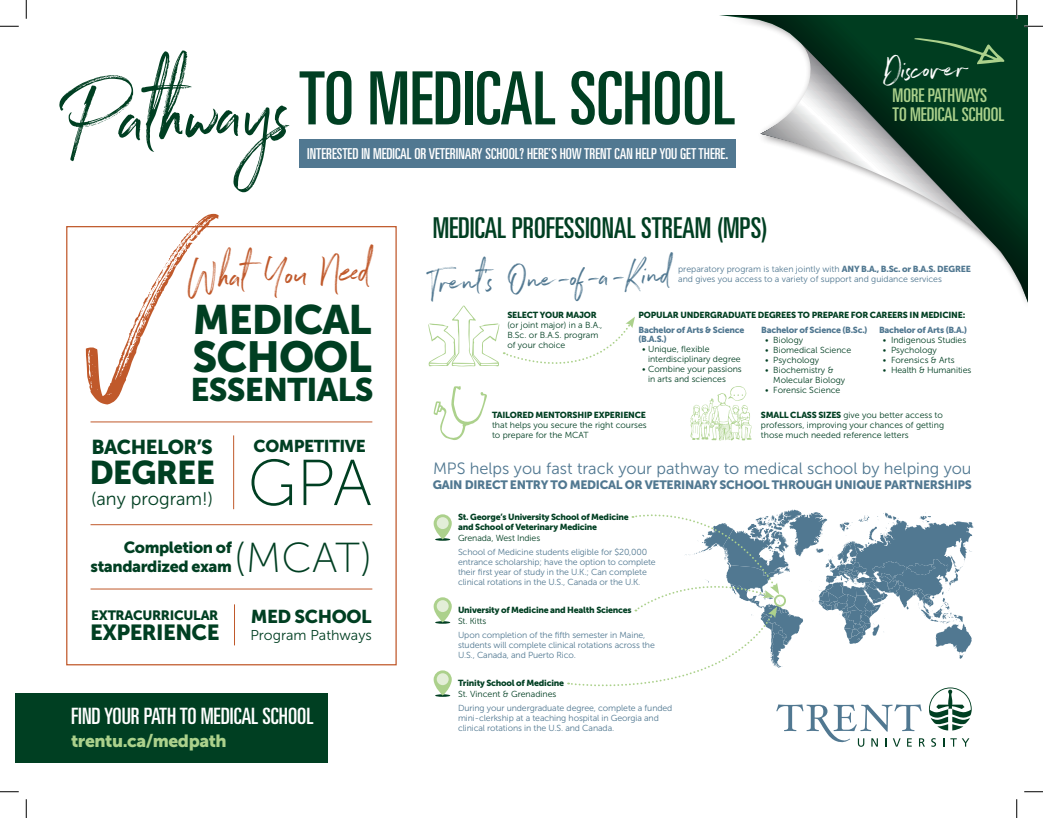
<style>
.page{position:relative;width:1043px;height:818px;background:#fff}
.page>*{position:absolute;margin:0;border:0;box-sizing:border-box;transform-origin:0 0}
.t1{font:102.12px "Northwell Alt";color:#003f22}
.t2{font:ultra-condensed 73.38px "Univers";color:#003f22}
.t3{font:64.75px "Museo Sans 100";color:#003f22}
.t4{font:45.38px "Northwell Alt";color:#c0592b}
.t5{font:43.12px "Museo Sans 900";letter-spacing:-.025em;color:#003f22}
.t6{font:41.88px "Museo Sans 100";color:#003f22}
.t7{font:40.88px "Museo Sans 900";letter-spacing:-.025em;color:#003f22}
.t8{font:38px "Northwell Alt";color:#517891}
.t9{font:36.75px "Northwell Alt";color:#fff}
.t10{font:32.75px "Museo Sans 900";letter-spacing:-.025em;color:#003f22}
.t11{font:32.38px "Museo Sans 900";letter-spacing:-.025em;color:#003f22}
.t12{font:ultra-condensed 28.75px "Univers";color:#003f22}
.t13{font:ultra-condensed 22.5px "Univers";color:#fff}
.t14{font:21.75px "Museo Sans 900";letter-spacing:-.025em;color:#003f22}
.t15{font:20px "Museo Sans 900";letter-spacing:-.025em;color:#003f22}
.t16{font:ultra-condensed 18.88px/18.9px "Univers";color:#acd18c}
.t17{font:18.5px "Museo Sans 900";letter-spacing:-.025em;color:#003f22}
.t18{font:18.12px "Museo Sans 300";color:#003f22}
.t19{font:17.5px "Museo Sans 900";letter-spacing:-.025em;color:#acd18c}
.t20{font:17px "Museo Sans 900";letter-spacing:-.025em;color:#003f22}
.t21{font:16.38px "Museo Sans 300";color:#517891}
.t22{font:16px/19.2px "Museo Sans 900";letter-spacing:-.025em;color:#003f22;text-align:right}
.t23{font:ultra-condensed 15px "Univers";color:#fff}
.t24{font:14.25px "Museo Sans 300";color:#003f22}
.t25{font:13.5px "Museo Sans 900";letter-spacing:-.025em;color:#003f22}
.t26{font:12.12px "Museo Sans 900";letter-spacing:-.025em;color:#517891}
.t27{font:8.75px/10px "Museo Sans 300";letter-spacing:-.01em;color:#517891}
.t28{font:8.75px/10px "Museo Sans 300";color:#003f22}
.t29{font:8.75px/10.5px "Museo Sans 900";letter-spacing:-.025em;color:#003f22}
.t30{font:8.75px/8.8px "Museo Sans 900";letter-spacing:-.025em;color:#517891}
.t31{font:8.62px "Museo Sans 300";letter-spacing:-.01em;color:#003f22}
.s1{font-family:"Museo Sans 900"}
</style>
<div class="page">
<svg style="left:720px;top:15px;width:308px;height:288px"></svg>
<svg style="left:760px;top:42px;width:227px;height:196px"></svg>
<svg style="left:914px;top:38px;width:90px;height:26px;background:#1b5431"></svg>
<div style="left:15px;top:692px;width:312px;height:70px;background:#003f22"></div>
<div style="left:299px;top:139px;width:436px;height:29px;background:#517891"></div>
<svg style="left:690px;top:386px;width:61px;height:55px"></svg>
<svg style="left:433px;top:597px;width:19px;height:26px"></svg>
<div style="left:437px;top:600px;width:11px;height:12px;background:#e3eed8;border-radius:50%"></div>
<svg style="left:433px;top:670px;width:19px;height:26px"></svg>
<div style="left:437px;top:673px;width:11px;height:12px;background:#e3eed8;border-radius:50%"></div>
<svg style="left:433px;top:514px;width:19px;height:26px"></svg>
<div style="left:437px;top:517px;width:11px;height:12px;background:#e3eed8;border-radius:50%"></div>
<svg style="left:428px;top:305px;width:207px;height:135px"></svg>
<svg style="left:568px;top:509px;width:405px;height:237px"></svg>
<div style="left:66px;top:226px;width:331px;height:439px;background:#fff;border:1px solid #c0592b"></div>
<hr style="left:234px;top:604px;width:1px;height:41px;background:#c0592b">
<hr style="left:90px;top:524px;width:282px;height:1px;background:#c0592b">
<hr style="left:90px;top:421px;width:282px;height:1px;background:#c0592b">
<hr style="left:90px;top:588px;width:282px;height:1px;background:#c0592b">
<hr style="left:233px;top:435px;width:1px;height:74px;background:#c0592b">
<svg style="left:86px;top:214px;width:133px;height:190px"></svg>
<svg style="left:0;top:25px;width:19px;height:2px"></svg>
<svg style="left:1024px;top:25px;width:18px;height:2px"></svg>
<svg style="left:0;top:791px;width:19px;height:1px"></svg>
<svg style="left:1024px;top:791px;width:18px;height:1px"></svg>
<svg style="left:25px;top:0;width:2px;height:19px"></svg>
<svg style="left:25px;top:799px;width:2px;height:19px"></svg>
<svg style="left:1015px;top:0;width:2px;height:19px"></svg>
<svg style="left:1016px;top:799px;width:1px;height:19px"></svg>
<h1 class="t1" style="left:62px;top:44px;width:230px;rotate:-2deg">Pathways</h1>
<h2 class="t2" style="left:299px;top:57px;width:438px">TO MEDICAL SCHOOL</h2>
<h3 class="t23" style="left:307px;top:145px;width:422px">INTERESTED IN MEDICAL OR VETERINARY SCHOOL? HERE’S HOW TRENT CAN HELP YOU GET THERE.</h3>
<h3 class="t9" style="left:883px;top:44px;width:85px;rotate:-2deg">Discover</h3>
<h3 class="t16" style="left:892px;top:86px;width:113px">MORE PATHWAYS<br>TO MEDICAL SCHOOL</h3>
<h3 class="t4" style="left:184px;top:244px;width:203px;rotate:-2deg">What You Need</h3>
<h3 class="t7" style="left:193px;top:297px;width:180px">MEDICAL</h3>
<h3 class="t5" style="left:193px;top:332px;width:181px">SCHOOL</h3>
<h3 class="t11" style="left:191px;top:371px;width:185px">ESSENTIALS</h3>
<h3 class="t15" style="left:91px;top:436px;width:123px">BACHELOR’S</h3>
<h3 class="t10" style="left:89px;top:453px;width:127px">DEGREE</h3>
<h3 class="t18" style="left:91px;top:489px;width:123px">(any program!)</h3>
<h3 class="t20" style="left:253px;top:436px;width:114px">COMPETITIVE</h3>
<h3 class="t3" style="left:247px;top:448px;width:126px">GPA</h3>
<h3 class="t22" style="left:90px;top:537px;width:143px">Completion of standardized exam</h3>
<h3 class="t6" style="left:234px;top:535px;width:140px">(MCAT)</h3>
<h3 class="t25" style="left:91px;top:607px;width:129px">EXTRACURRICULAR</h3>
<h3 class="t14" style="left:90px;top:620px;width:131px">EXPERIENCE</h3>
<h3 class="t17" style="left:251px;top:606px;width:122px">MED SCHOOL</h3>
<h3 class="t24" style="left:250px;top:627px;width:123px">Program Pathways</h3>
<h3 class="t13" style="left:71px;top:703px;width:244px">FIND YOUR PATH TO MEDICAL SCHOOL</h3>
<h3 class="t19" style="left:71px;top:730px;width:157px">trentu.ca/medpath</h3>
<h3 class="t12" style="left:433px;top:211px;width:336px">MEDICAL PROFESSIONAL STREAM (MPS)</h3>
<p class="t27" style="left:678px;top:264px;width:294px">preparatory program is taken jointly with <span class="s1">ANY B.A., B.Sc. or B.A.S. DEGREE </span>and gives you access to a variety of support and guidance services</p>
<h3 class="t8" style="left:428px;top:255px;width:244px;rotate:-2deg">Trent’s One-of-a-Kind</h3>
<p class="t29" style="left:507px;top:309px;width:91px">SELECT YOUR MAJOR</p>
<p class="t29" style="left:638px;top:309px;width:328px">POPULAR UNDERGRADUATE DEGREES TO PREPARE FOR CAREERS IN MEDICINE:</p>
<p class="t28" style="left:507px;top:320px;width:96px">(or joint major) in a B.A.,<br>B.Sc. or B.A.S. program of your choice</p>
<p class="t30" style="left:638px;top:325px;width:107px">Bachelor of Arts &amp; Science (B.A.S.)</p>
<p class="t30" style="left:761px;top:325px;width:108px">Bachelor of Science (B.Sc.)</p>
<p class="t28" style="left:765px;top:335px;width:40px">• Biology</p>
<p class="t28" style="left:765px;top:345px;width:88px">• Biomedical Science</p>
<p class="t28" style="left:765px;top:355px;width:56px">• Psychology</p>
<p class="t28" style="left:773px;top:365px;width:73px;text-indent:-8px">• Biochemistry &amp;<br>Molecular Biology</p>
<p class="t28" style="left:765px;top:385px;width:77px">• Forensic Science</p>
<p class="t30" style="left:879px;top:325px;width:89px">Bachelor of Arts (B.A.)</p>
<p class="t28" style="left:882px;top:335px;width:85px">• Indigenous Studies</p>
<p class="t28" style="left:882px;top:345px;width:56px">• Psychology</p>
<p class="t28" style="left:882px;top:355px;width:73px">• Forensics &amp; Arts</p>
<p class="t28" style="left:882px;top:365px;width:90px">• Health &amp; Humanities</p>
<p class="t28" style="left:648px;top:344px;width:94px;text-indent:-6px">• Unique, flexible interdisciplinary degree</p>
<p class="t28" style="left:648px;top:364px;width:95px;text-indent:-6px">• Combine your passions in arts and sciences</p>
<p class="t29" style="left:492px;top:410px;width:155px">TAILORED MENTORSHIP EXPERIENCE</p>
<p class="t28" style="left:492px;top:420px;width:156px">that helps you secure the right courses to prepare for the MCAT</p>
<p class="t28" style="left:761px;top:410px;width:185px"><span class="s1">SMALL CLASS SIZES</span> give you better access to professors, improving your chances of getting those much needed reference letters</p>
<h3 class="t21" style="left:433px;top:459px;width:540px">MPS helps you fast track your pathway to medical school by helping you</h3>
<h3 class="t26" style="left:433px;top:478px;width:540px">GAIN DIRECT ENTRY TO MEDICAL OR VETERINARY SCHOOL THROUGH UNIQUE PARTNERSHIPS</h3>
<p class="t29" style="left:458px;top:511px;width:172px">St. George’s University School of Medicine and School of Veterinary Medicine</p>
<p class="t28" style="left:458px;top:532px;width:84px">Grenada, West Indies</p>
<p class="t27" style="left:458px;top:547px;width:199px">School of Medicine students eligible for $20,000 entrance scholarship; have the option to complete their first year of study in the U.K.; Can complete clinical rotations in the U.S., Canada or the U.K.</p>
<p class="t29" style="left:458px;top:605px;width:175px">University of Medicine and Health Sciences</p>
<p class="t31" style="left:458px;top:616px;width:30px">St. Kitts</p>
<p class="t27" style="left:458px;top:630px;width:198px">Upon completion of the fifth semester in Maine, students will complete clinical rotations across the<br>U.S., Canada, and Puerto Rico.</p>
<p class="t29" style="left:458px;top:678px;width:107px">Trinity School of Medicine</p>
<p class="t28" style="left:458px;top:688px;width:100px">St. Vincent &amp; Grenadines</p>
<p class="t27" style="left:458px;top:703px;width:216px">During your undergraduate degree, complete a funded mini-clerkship at a teaching hospital in Georgia and clinical rotations in the U.S. and Canada.</p>
</div>
